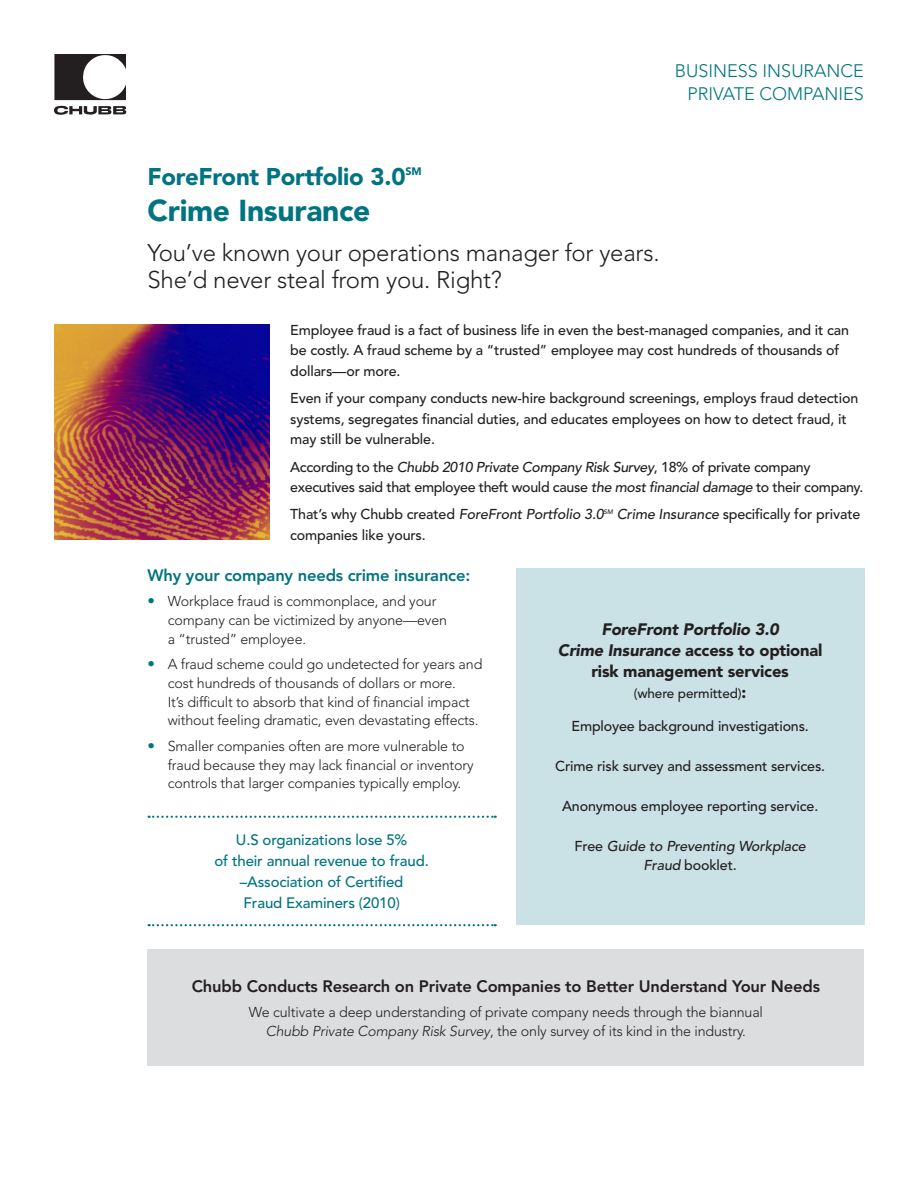
<style>
.page{position:relative;width:918px;height:1188px;background:#fff}
.page>*{position:absolute;margin:0;border:0;box-sizing:border-box;transform-origin:0 0}
.t1{font:900 30px "Avenir LT Std";letter-spacing:-.01em;color:#007480}
.hook{font:300 24px/27px "Avenir LT Std";letter-spacing:-.01em;color:#231f20}
.t2{font:900 24px "Avenir LT Std";letter-spacing:-.01em;color:#007480}
.market_segment{font:300 18px/22.5px "Avenir LT Std";color:#007480;text-align:right}
.sidebar_head{font:900 16.5px/21px "Avenir LT Std";letter-spacing:-.01em;color:#231f20;text-align:center}
.subhead{font:800 16.5px "Avenir LT Std";letter-spacing:-.01em;color:#231f20}
.subhead-2{font:800 16.5px "Avenir LT Std";letter-spacing:-.01em;color:#007480}
.call_out_ruled{font:500 15px/21px "Avenir LT Std";letter-spacing:-.01em;color:#007480;text-align:center}
.intro_text{font:500 14.25px/20.5px "Avenir LT Std";letter-spacing:-.01em;color:#231f20}
.bullet{font:300 14.25px/18.8px "Avenir LT Std";letter-spacing:-.01em;color:#231f20}
.text{font:300 14.25px/18.8px "Avenir LT Std";letter-spacing:-.01em;color:#231f20;text-align:center}
.sidebar_text{font:500 14.25px "Avenir LT Std";letter-spacing:-.01em;color:#231f20}
.sidebar_text-2{font:italic 500 14.25px/19.5px "Avenir LT Std";letter-spacing:-.01em;color:#231f20;text-align:center}
.sidebar_head-2{font:500 13.5px "Avenir LT Std";letter-spacing:-.01em;color:#231f20}
.t3{font:900 10.8px "Avenir LT Std";color:#007480}
.s1{font-style:italic}
.s2{font-size:15px;color:#007480}
.s3{font-weight:900;font-size:16.5px}
.s4{font-style:normal}
</style>
<div class="page">
<svg style="left:54px;top:54px;width:72px;height:46px"></svg>
<svg style="left:54px;top:106px;width:72px;height:9px"></svg>
<img style="left:54px;top:324px;width:216px;height:216px">
<svg style="left:149px;top:816px;width:347px;height:2px"></svg>
<svg style="left:149px;top:924px;width:347px;height:2px"></svg>
<div style="left:148px;top:950px;width:716px;height:116px;background:#dcdddf"></div>
<div style="left:516px;top:568px;width:348px;height:357px;background:#cae1e6"></div>
<p class="market_segment" style="left:675px;top:60px;width:191px">BUSINESS INSURANCE<br>PRIVATE COMPANIES</p>
<p class="t2" style="left:148px;top:162px;width:260px">ForeFront Portfolio 3.0</p>
<p class="t3" style="left:405px;top:165px;width:18px">SM</p>
<p class="t1" style="left:148px;top:192px;width:224px">Crime Insurance</p>
<p class="hook" style="left:148px;top:239px;width:514px">You’ve known your operations manager for years.<br>She’d never steal from you. Right?</p>
<p class="intro_text" style="left:290px;top:320px;width:560px">Employee fraud is a fact of business life in even the best-managed companies, and it can be costly. A fraud scheme by a “trusted” employee may cost hundreds of thousands of dollars—or more.</p>
<p class="intro_text" style="left:290px;top:388px;width:570px">Even if your company conducts new-hire background screenings, employs fraud detection systems, segregates financial duties, and educates employees on how to detect fraud, it may still be vulnerable.</p>
<p class="intro_text" style="left:290px;top:457px;width:575px">According to the <span class="s1">Chubb 2010 Private Company Risk Survey</span>, 18% of private company executives said that employee theft would cause <span class="s1">the most financial damage</span> to their company.</p>
<p class="intro_text" style="left:290px;top:505px;width:572px">That’s why Chubb created <span class="s1">ForeFront Portfolio 3.0</span><sup>SM</sup> <span class="s1">Crime Insurance</span> specifically for private companies like yours.</p>
<p class="subhead-2" style="left:148px;top:565px;width:324px">Why your company needs crime insurance:</p>
<p class="bullet" style="left:168px;top:592px;width:281px;text-indent:-20px"><span class="s2">•</span> Workplace fraud is commonplace, and your company can be victimized by anyone—even a “trusted” employee.</p>
<p class="bullet" style="left:168px;top:655px;width:316px;text-indent:-20px"><span class="s2">•</span> A fraud scheme could go undetected for years and cost hundreds of thousands of dollars or more.<br>It’s difficult to absorb that kind of financial impact without feeling dramatic, even devastating effects.</p>
<p class="bullet" style="left:168px;top:737px;width:308px;text-indent:-20px"><span class="s2">•</span> Smaller companies often are more vulnerable to fraud because they may lack financial or inventory controls that larger companies typically employ.</p>
<p class="call_out_ruled" style="left:214px;top:830px;width:216px">U.S organizations lose 5%<br>of their annual revenue to fraud. –Association of Certified<br>Fraud Examiners (2010)</p>
<p class="sidebar_head" style="left:558px;top:619px;width:266px"><span class="s1">ForeFront Portfolio 3.0<br>Crime Insurance</span> access to optional risk management services</p>
<p class="sidebar_head-2" style="left:634px;top:686px;width:114px">(where permitted)<span class="s3">:</span></p>
<p class="sidebar_text" style="left:571px;top:718px;width:239px">Employee background investigations.</p>
<p class="sidebar_text" style="left:555px;top:758px;width:271px">Crime risk survey and assessment services.</p>
<p class="sidebar_text" style="left:562px;top:798px;width:258px">Anonymous employee reporting service.</p>
<p class="sidebar_text-2" style="left:575px;top:836px;width:233px"><span class="s4">Free</span> Guide to Preventing Workplace<br>Fraud <span class="s4">booklet.</span></p>
<p class="subhead" style="left:192px;top:976px;width:630px">Chubb Conducts Research on Private Companies to Better Understand Your Needs</p>
<p class="text" style="left:249px;top:1003px;width:516px">We cultivate a deep understanding of private company needs through the biannual<br><span class="s1">Chubb Private Company Risk Survey</span>, the only survey of its kind in the industry.</p>
</div>
